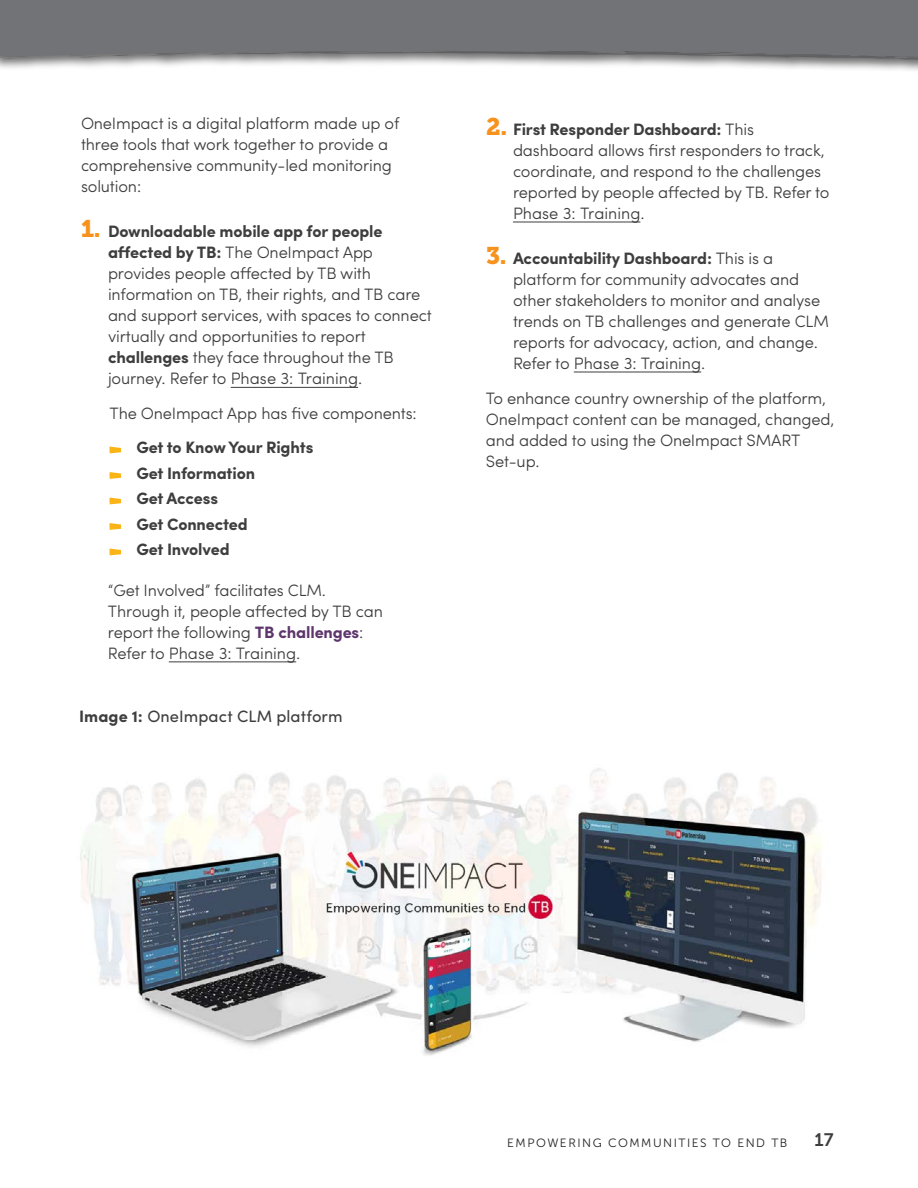
<style>
.page{position:relative;width:918px;height:1188px;background:#fff}
.page>*{position:absolute;margin:0;border:0;box-sizing:border-box;transform-origin:0 0}
.t1{font:18px "Museo Sans 700";color:#3e3e3f}
.bullet{font:300 16.5px/21px "Sofia Pro";letter-spacing:-.01em;color:#3e3e3f}
.text{font:300 16.5px/21px "Sofia Pro";letter-spacing:-.01em;color:#3e3e3f}
.bullet_lsa{font:700 16.5px "Sofia Pro";letter-spacing:-.01em;color:#3e3e3f}
.table_box_title{font:16.5px "Sofia Pro";color:#3e3e3f}
.t2{font:12px "Museo Sans 300";letter-spacing:.125em;color:#231f20}
.s1{font-family:"Museo Slab 900";font-weight:400;font-size:24px;color:#f7931d}
.s2{font-weight:700}
.s3{font-weight:700;color:#5e366d}
</style>
<div class="page">
<div style="left:0;top:0;width:918px;height:73px;background:#3e3e3f;opacity:.75"></div>
<svg style="left:0;top:58px;width:59px;height:1px"></svg>
<div style="left:0;top:0;width:918px;height:58px;background:#727376"></div>
<svg style="left:67px;top:50px;width:851px;height:10px"></svg>
<hr style="left:231px;top:387px;width:127px;height:1px;background:#3e3e3f">
<hr style="left:169px;top:662px;width:127px;height:1px;background:#3e3e3f">
<svg style="left:109px;top:447px;width:12px;height:6px"></svg>
<svg style="left:109px;top:472px;width:12px;height:7px"></svg>
<svg style="left:109px;top:498px;width:12px;height:6px"></svg>
<svg style="left:109px;top:523px;width:12px;height:7px"></svg>
<svg style="left:109px;top:549px;width:12px;height:6px"></svg>
<hr style="left:513px;top:222px;width:127px;height:1px;background:#3e3e3f">
<hr style="left:574px;top:372px;width:127px;height:1px;background:#3e3e3f">
<img style="left:80px;top:768px;width:743px;height:288px">
<p class="text" style="left:81px;top:112px;width:320px">OneImpact is a digital platform made up of three tools that work together to provide a comprehensive community-led monitoring solution:</p>
<p class="bullet" style="left:108px;top:220px;width:325px;text-indent:-27px"><span class="s1">1.</span> <span class="s2">Downloadable mobile app for people affected by TB:</span> The OneImpact App provides people affected by TB with information on TB, their rights, and TB care and support services, with spaces to connect virtually and opportunities to report <span class="s2">challenges</span> they face throughout the TB journey. Refer to Phase 3: Training.</p>
<p class="text" style="left:110px;top:402px;width:309px">The OneImpact App has five components:</p>
<p class="bullet_lsa" style="left:136px;top:435px;width:178px">Get to Know Your Rights</p>
<p class="bullet_lsa" style="left:136px;top:461px;width:120px">Get Information</p>
<p class="bullet_lsa" style="left:136px;top:486px;width:83px">Get Access</p>
<p class="bullet_lsa" style="left:136px;top:512px;width:113px">Get Connected</p>
<p class="bullet_lsa" style="left:136px;top:537px;width:95px">Get Involved</p>
<p class="bullet" style="left:108px;top:579px;width:276px">“Get Involved” facilitates CLM.<br>Through it, people affected by TB can report the following <span class="s3">TB challenges</span>:<br>Refer to Phase 3: Training.</p>
<p class="table_box_title" style="left:79px;top:704px;width:265px"><span class="s2">Image 1:</span> OneImpact CLM platform</p>
<p class="bullet" style="left:513px;top:118px;width:318px;text-indent:-27px"><span class="s1">2.</span> <span class="s2">First Responder Dashboard:</span> This dashboard allows first responders to track, coordinate, and respond to the challenges reported by people affected by TB. Refer to Phase 3: Training.</p>
<p class="bullet" style="left:513px;top:247px;width:318px;text-indent:-27px"><span class="s1">3.</span> <span class="s2">Accountability Dashboard:</span> This is a platform for community advocates and other stakeholders to monitor and analyse trends on TB challenges and generate CLM reports for advocacy, action, and change.<br>Refer to Phase 3: Training.</p>
<p class="text" style="left:486px;top:386px;width:350px">To enhance country ownership of the platform, OneImpact content can be managed, changed, and added to using the OneImpact SMART Set-up.</p>
<p class="t2" style="left:507px;top:1136px;width:282px">EMPOWERING COMMUNITIES TO END TB</p>
<p class="t1" style="left:814px;top:1130px;width:21px">17</p>
</div>
